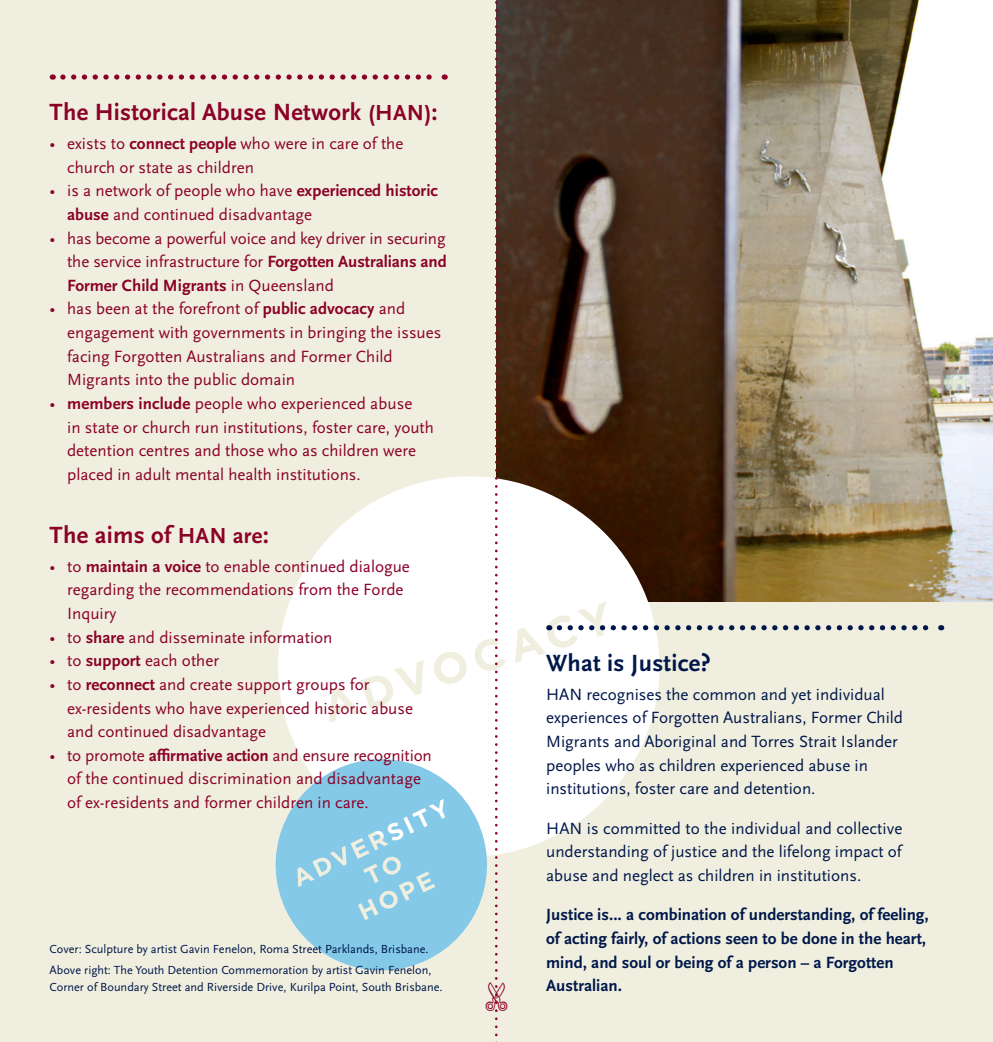
<style>
.page{position:relative;width:993px;height:1042px;background:#fff}
.page>*{position:absolute;margin:0;border:0;box-sizing:border-box;transform-origin:0 0}
.body{font:700 24.5px "Scala Sans OT";letter-spacing:.01em;color:#8b0128}
.body-2{font:700 24.5px "Scala Sans OT";letter-spacing:.01em;color:#00174a}
.body-3{font:16.97px/23.6px "Scala Sans OT";color:#8b0128}
.body-4{font:16.97px/23.6px "Scala Sans OT";color:#00174a}
.body-5{font:700 16.97px/23.6px "Scala Sans OT";color:#00174a}
.body-6{font:12.25px/16.6px "Scala Sans OT";color:#00174a}
.s1{font-size:22.75px}
.s2{font-weight:700}
</style>
<div class="page">
<div style="left:0;top:0;width:992px;height:1042px;background:#f0efdf"></div>
<img style="left:507px;top:0;width:485px;height:602px">
<svg style="left:278px;top:453px;width:404px;height:400px;fill:#fff"></svg>
<svg style="left:439px;top:657px;width:21px;height:21px"></svg>
<svg style="left:275px;top:744px;width:210px;height:227px;fill:#84c9e7"></svg>
<svg style="left:63px;top:74px;width:382px;height:6px"></svg>
<svg style="left:559px;top:625px;width:382px;height:5px"></svg>
<svg style="left:485px;top:0;width:22px;height:1042px"></svg>
<p class="body" style="left:50px;top:99px;width:389px">The Historical Abuse Network <span class="s1">(HAN)</span>:</p>
<p class="body-3" style="left:67px;top:132px;width:337px;text-indent:-18px">• exists to <span class="s2">connect people</span> who were in care of the church or state as children</p>
<p class="body-3" style="left:67px;top:179px;width:372px;text-indent:-18px">• is a network of people who have <span class="s2">experienced historic abuse</span> and continued disadvantage</p>
<p class="body-3" style="left:67px;top:227px;width:381px;text-align:justify;text-indent:-18px">• has become a powerful voice and key driver in securing the service infrastructure for <span class="s2">Forgotten Australians and Former Child Migrants</span> in Queensland</p>
<p class="body-3" style="left:67px;top:297px;width:375px;text-indent:-18px">• has been at the forefront of <span class="s2">public advocacy</span> and engagement with governments in bringing the issues facing Forgotten Australians and Former Child Migrants into the public domain</p>
<p class="body-3" style="left:67px;top:392px;width:368px;text-indent:-18px">• <span class="s2">members include</span> people who experienced abuse<br>in state or church run institutions, foster care, youth detention centres and those who as children were placed in adult mental health institutions.</p>
<p class="body" style="left:50px;top:521px;width:220px">The aims of <span class="s1">HAN are</span>:</p>
<p class="body-3" style="left:67px;top:555px;width:344px;text-indent:-18px">• to <span class="s2">maintain a voice</span> to enable continued dialogue regarding the recommendations from the Forde<br>Inquiry</p>
<p class="body-3" style="left:50px;top:626px;width:284px">• to <span class="s2">share</span> and disseminate information</p>
<p class="body-3" style="left:50px;top:649px;width:171px">• to <span class="s2">support</span> each other</p>
<p class="body-3" style="left:67px;top:673px;width:347px;text-indent:-18px">• to <span class="s2">reconnect</span> and create support groups for ex-residents who have experienced historic abuse and continued disadvantage</p>
<p class="body-3" style="left:67px;top:744px;width:366px;text-indent:-18px">• to promote <span class="s2">affirmative action</span> and ensure recognition of the continued discrimination and disadvantage of ex-residents and former children in care.</p>
<p class="body-6" style="left:50px;top:941px;width:380px">Cover: Sculpture by artist Gavin Fenelon, Roma Street Parklands, Brisbane.</p>
<p class="body-6" style="left:50px;top:962px;width:394px">Above right: The Youth Detention Commemoration by artist Gavin Fenelon,<br>Corner of Boundary Street and Riverside Drive, Kurilpa Point, South Brisbane.</p>
<p class="body-2" style="left:546px;top:649px;width:166px">What is Justice?</p>
<p class="body-4" style="left:546px;top:683px;width:358px">HAN recognises the common and yet individual experiences of Forgotten Australians, Former Child Migrants and Aboriginal and Torres Strait Islander peoples who as children experienced abuse in institutions, foster care and detention.</p>
<p class="body-4" style="left:546px;top:816px;width:358px;text-align:justify">HAN is committed to the individual and collective understanding of justice and the lifelong impact of abuse and neglect as children in institutions.</p>
<p class="body-5" style="left:546px;top:903px;width:384px">Justice is... a combination of understanding, of feeling, of acting fairly, of actions seen to be done in the heart, mind, and soul or being of a person – a Forgotten Australian.</p>
</div>
